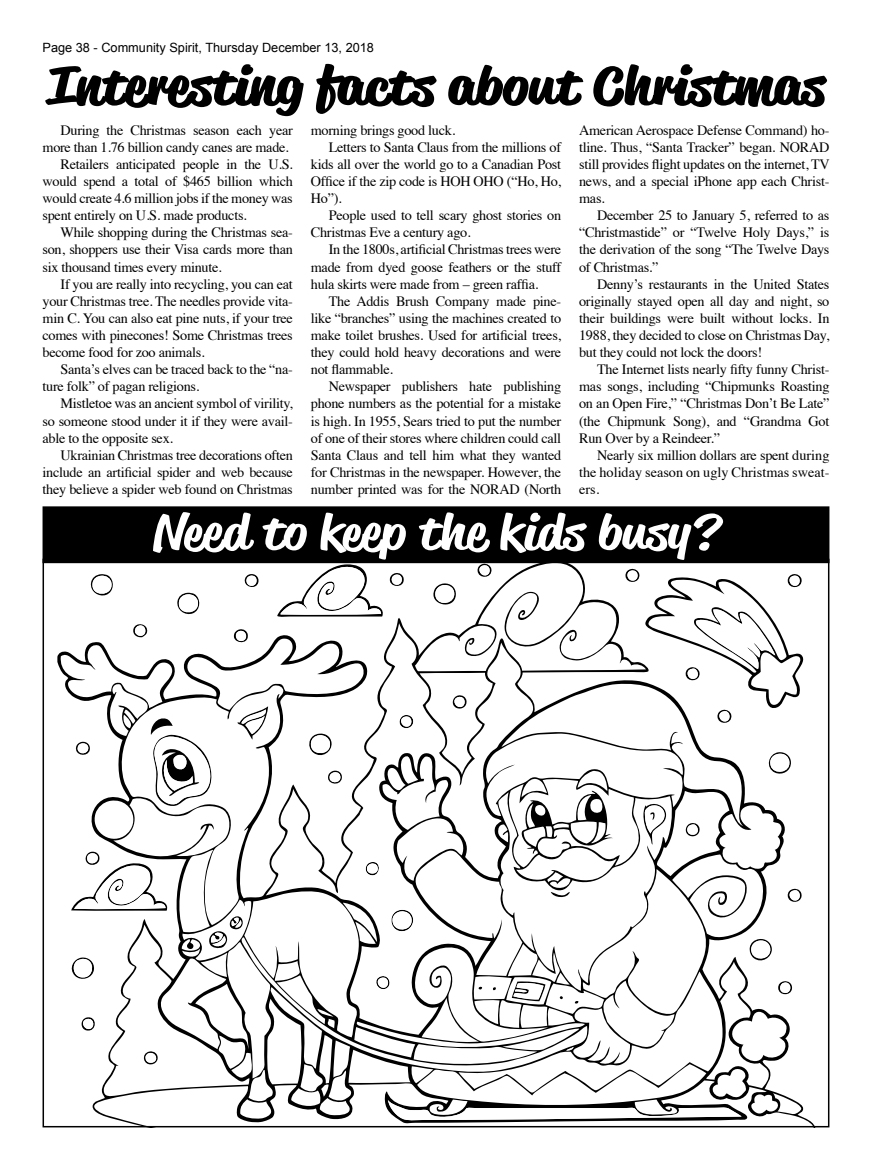
<style>
.page{position:relative;width:872px;height:1170px;background:#fff}
.page>*{position:absolute;margin:0;border:0;box-sizing:border-box;transform-origin:0 0}
.t1{font:700 52.5px "Reklame Script";color:#000}
.t2{font:500 48px "Reklame Script";color:#fff;scale:1.2 1}
.t3{font:14.25px/17.1px "Times";letter-spacing:-.02em;color:#000;text-align:justify}
.t4{font:12.75px "Arial";color:#000}
</style>
<div class="page">
<svg style="left:59px;top:563px;width:756px;height:561px"></svg>
<div style="left:43px;top:507px;width:785px;height:55px;background:#000"></div>
<div style="left:43px;top:506px;width:786px;height:57px;border:2px solid #000"></div>
<p class="t4" style="left:43px;top:39px;width:333px">Page 38 - Community Spirit, Thursday December 13, 2018</p>
<h1 class="t1" style="left:47px;top:49px;width:779px">Interesting facts about Christmas</h1>
<p class="t3" style="left:61px;top:120px;width:234px">During the Christmas season each year</p>
<p class="t3" style="left:43px;top:137px;width:248px">more than 1.76 billion candy canes are made.</p>
<p class="t3" style="left:61px;top:154px;width:234px">Retailers anticipated people in the U.S.</p>
<p class="t3" style="left:43px;top:171px;width:252px">would spend a total of $465 billion which</p>
<p class="t3" style="left:43px;top:188px;width:252px">would create 4.6 million jobs if the money was</p>
<p class="t3" style="left:43px;top:206px;width:206px">spent entirely on U.S. made products.</p>
<p class="t3" style="left:61px;top:223px;width:234px">While shopping during the Christmas sea-</p>
<p class="t3" style="left:43px;top:240px;width:252px">son, shoppers use their Visa cards more than</p>
<p class="t3" style="left:43px;top:257px;width:181px">six thousand times every minute.</p>
<p class="t3" style="left:61px;top:274px;width:234px">If you are really into recycling, you can eat</p>
<p class="t3" style="left:43px;top:291px;width:252px">your Christmas tree. The needles provide vita-</p>
<p class="t3" style="left:43px;top:308px;width:252px">min C. You can also eat pine nuts, if your tree</p>
<p class="t3" style="left:43px;top:325px;width:252px">comes with pinecones! Some Christmas trees</p>
<p class="t3" style="left:43px;top:342px;width:164px">become food for zoo animals.</p>
<p class="t3" style="left:61px;top:359px;width:234px">Santa’s elves can be traced back to the “na-</p>
<p class="t3" style="left:43px;top:377px;width:158px">ture folk” of pagan religions.</p>
<p class="t3" style="left:61px;top:394px;width:234px">Mistletoe was an ancient symbol of virility,</p>
<p class="t3" style="left:43px;top:411px;width:252px">so someone stood under it if they were avail-</p>
<p class="t3" style="left:43px;top:428px;width:132px">able to the opposite sex.</p>
<p class="t3" style="left:61px;top:445px;width:234px">Ukrainian Christmas tree decorations often</p>
<p class="t3" style="left:43px;top:462px;width:252px">include an artificial spider and web because</p>
<p class="t3" style="left:43px;top:479px;width:252px">they believe a spider web found on Christmas</p>
<p class="t3" style="left:311px;top:120px;width:146px">morning brings good luck.</p>
<p class="t3" style="left:329px;top:137px;width:234px">Letters to Santa Claus from the millions of</p>
<p class="t3" style="left:311px;top:154px;width:252px">kids all over the world go to a Canadian Post</p>
<p class="t3" style="left:311px;top:171px;width:252px">Office if the zip code is HOH OHO (“Ho, Ho,</p>
<p class="t3" style="left:311px;top:188px;width:32px">Ho”).</p>
<p class="t3" style="left:329px;top:206px;width:234px">People used to tell scary ghost stories on</p>
<p class="t3" style="left:311px;top:223px;width:161px">Christmas Eve a century ago.</p>
<p class="t3" style="left:329px;top:240px;width:234px">In the 1800s, artificial Christmas trees were</p>
<p class="t3" style="left:311px;top:257px;width:252px">made from dyed goose feathers or the stuff</p>
<p class="t3" style="left:311px;top:274px;width:229px">hula skirts were made from – green raffia.</p>
<p class="t3" style="left:329px;top:291px;width:234px">The Addis Brush Company made pine-</p>
<p class="t3" style="left:311px;top:308px;width:252px">like “branches” using the machines created to</p>
<p class="t3" style="left:311px;top:325px;width:252px">make toilet brushes. Used for artificial trees,</p>
<p class="t3" style="left:311px;top:342px;width:252px">they could hold heavy decorations and were</p>
<p class="t3" style="left:311px;top:359px;width:84px">not flammable.</p>
<p class="t3" style="left:329px;top:377px;width:234px">Newspaper publishers hate publishing</p>
<p class="t3" style="left:311px;top:394px;width:252px">phone numbers as the potential for a mistake</p>
<p class="t3" style="left:311px;top:411px;width:252px">is high. In 1955, Sears tried to put the number</p>
<p class="t3" style="left:311px;top:428px;width:252px">of one of their stores where children could call</p>
<p class="t3" style="left:311px;top:445px;width:252px">Santa Claus and tell him what they wanted</p>
<p class="t3" style="left:311px;top:462px;width:252px">for Christmas in the newspaper. However, the</p>
<p class="t3" style="left:311px;top:479px;width:252px">number printed was for the NORAD (North</p>
<p class="t3" style="left:579px;top:120px;width:252px">American Aerospace Defense Command) ho&shy;tline. Thus, “Santa Tracker” began. NORAD still provides flight updates on the internet, TV news, and a special iPhone app each Christ&shy;mas.</p>
<p class="t3" style="left:579px;top:206px;width:252px;text-indent:18px">December 25 to January 5, referred to as “Christmastide” or “Twelve Holy Days,” is the derivation of the song “The Twelve Days of Christmas.”</p>
<p class="t3" style="left:579px;top:274px;width:252px;text-indent:18px">Denny’s restaurants in the United States originally stayed open all day and night, so their buildings were built without locks. In 1988, they decided to close on Christmas Day, but they could not lock the doors!</p>
<p class="t3" style="left:579px;top:359px;width:252px;text-indent:18px">The Internet lists nearly fifty funny Christ&shy;mas songs, including “Chipmunks Roasting on an Open Fire,” “Christmas Don’t Be Late” (the Chipmunk Song), and “Grandma Got Run Over by a Reindeer.”</p>
<p class="t3" style="left:579px;top:445px;width:252px;text-indent:18px">Nearly six million dollars are spent during the holiday season on ugly Christmas sweat&shy;ers.</p>
<h2 class="t2" style="left:153px;top:499px;width:473px">Need to keep the kids busy?</h2>
</div>
